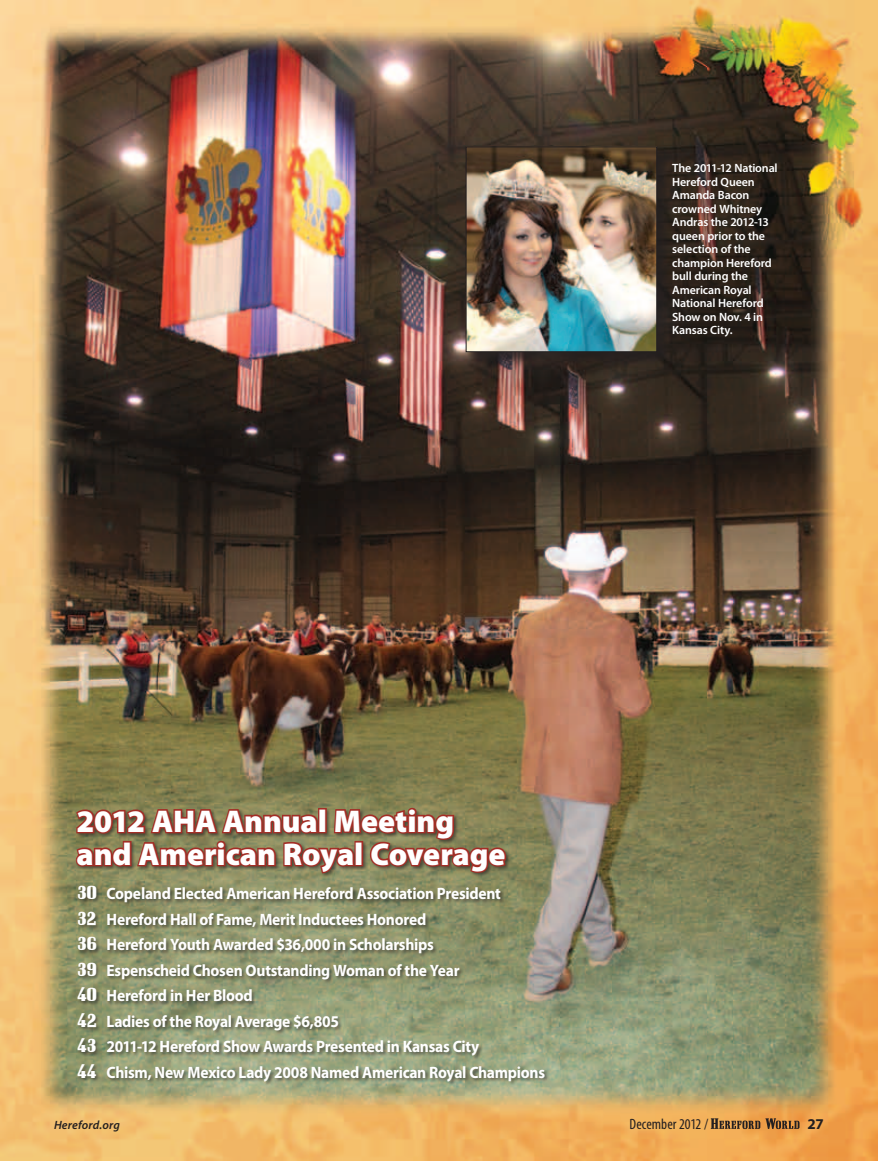
<style>
.page{position:relative;width:878px;height:1161px;background:#fff}
.page>*{position:absolute;margin:0;border:0;box-sizing:border-box;transform-origin:0 0}
.t1{font:900 31.5px/33px "Myriad Pro";letter-spacing:-.005em;color:#fff}
.t2{font:700 16.5px/25.5px "Myriad Pro";letter-spacing:-.02em;color:#fff;scale:.94 1}
.t3{font:condensed 15px "Myriad Pro";color:#231f20}
.t4{font:700 15px "Myriad Pro";color:#231f20}
.t5{font:600 12px/13.5px "Myriad Pro";letter-spacing:-.01em;color:#fff}
.t6{font:italic 600 12px "Myriad Pro";letter-spacing:.015em;color:#231f20}
.s1{font-family:"Shattuck";font-weight:400;font-size:21px}
</style>
<div class="page">
<img style="left:0;top:0;width:878px;height:1161px">
<div style="left:76px;top:807px;width:473px;height:279px;background:#231f20;opacity:.6"></div>
<img style="left:74px;top:672px;width:433px;height:233px">
<div style="left:465px;top:146px;width:207px;height:221px;background:#231f20"></div>
<img style="left:468px;top:149px;width:187px;height:201px">
<div style="left:466px;top:147px;width:191px;height:205px;border:1px solid #231f20"></div>
<svg style="left:710px;top:1118px;width:89px;height:11px"></svg>
<p class="t5" style="left:672px;top:162px;width:107px">The 2011-12 National<br>Hereford Queen<br>Amanda Bacon crowned Whitney<br>Andras the 2012-13 queen prior to the selection of the champion Hereford bull during the<br>American Royal<br>National Hereford<br>Show on Nov. 4 in<br>Kansas City.</p>
<h1 class="t1" style="left:76px;top:805px;width:430px">2012 AHA Annual Meeting and American Royal Coverage</h1>
<p class="t2" style="left:76px;top:881px;width:500px"><span class="s1">30</span> Copeland Elected American Hereford Association President<br><span class="s1">32</span> Hereford Hall of Fame, Merit Inductees Honored<br><span class="s1">36</span> Hereford Youth Awarded $36,000 in Scholarships<br><span class="s1">39</span> Espenscheid Chosen Outstanding Woman of the Year<br><span class="s1">40</span> Hereford in Her Blood<br><span class="s1">42</span> Ladies of the Royal Average $6,805<br><span class="s1">43</span> 2011-12 Hereford Show Awards Presented in Kansas City<br><span class="s1">44</span> Chism, New Mexico Lady 2008 Named American Royal Champions</p>
<p class="t6" style="left:54px;top:1118px;width:67px">Hereford.org</p>
<p class="t3" style="left:629px;top:1116px;width:80px">December 2012 /</p>
<p class="t4" style="left:807px;top:1115px;width:18px">27</p>
</div>
